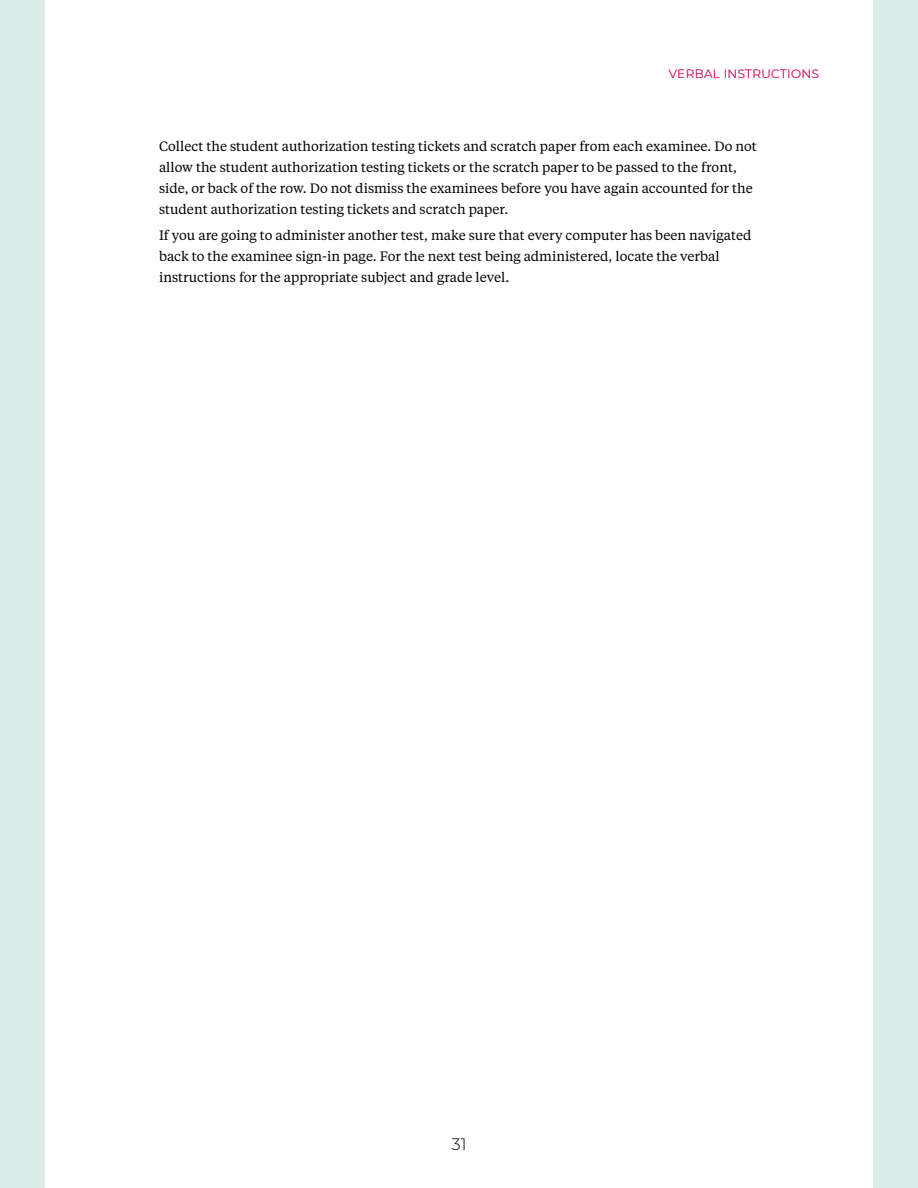
<style>
.page{position:relative;width:918px;height:1188px;background:#fff}
.page>*{position:absolute;margin:0;border:0;box-sizing:border-box;transform-origin:0 0}
.t1{font:300 16.5px "Montserrat";color:#000}
.Body{font:13.5px/21px "Tiempos Text";color:#000}
.t2{font:300 12px "Montserrat";letter-spacing:.03em;color:#d41367}
</style>
<div class="page">
<div style="left:873px;top:0;width:45px;height:1188px;background:#d9ece8"></div>
<div style="left:0;top:0;width:45px;height:1188px;background:#d9ece8"></div>
<p class="t2" style="left:669px;top:65px;width:68px">VER BAL INSTR</p>
<p class="t2" style="left:761px;top:65px;width:19px">UCTIONS</p>
<p class="Body" style="left:159px;top:135px;width:599px">Collect the student authorization testing tickets and scratch paper from each examinee. Do not allow the student authorization testing tickets or the scratch paper to be passed to the front, side, or back of the row. Do not dismiss the examinees before you have again accounted for the student authorization testing tickets and scratch paper.</p>
<p class="Body" style="left:159px;top:224px;width:594px">If you are going to administer another test, make sure that every computer has been navigated back to the examinee sign-in page. For the next test being administered, locate the verbal instructions for the appropriate subject and grade level.</p>
<p class="t1" style="left:451px;top:1133px;width:17px">31</p>
</div>
